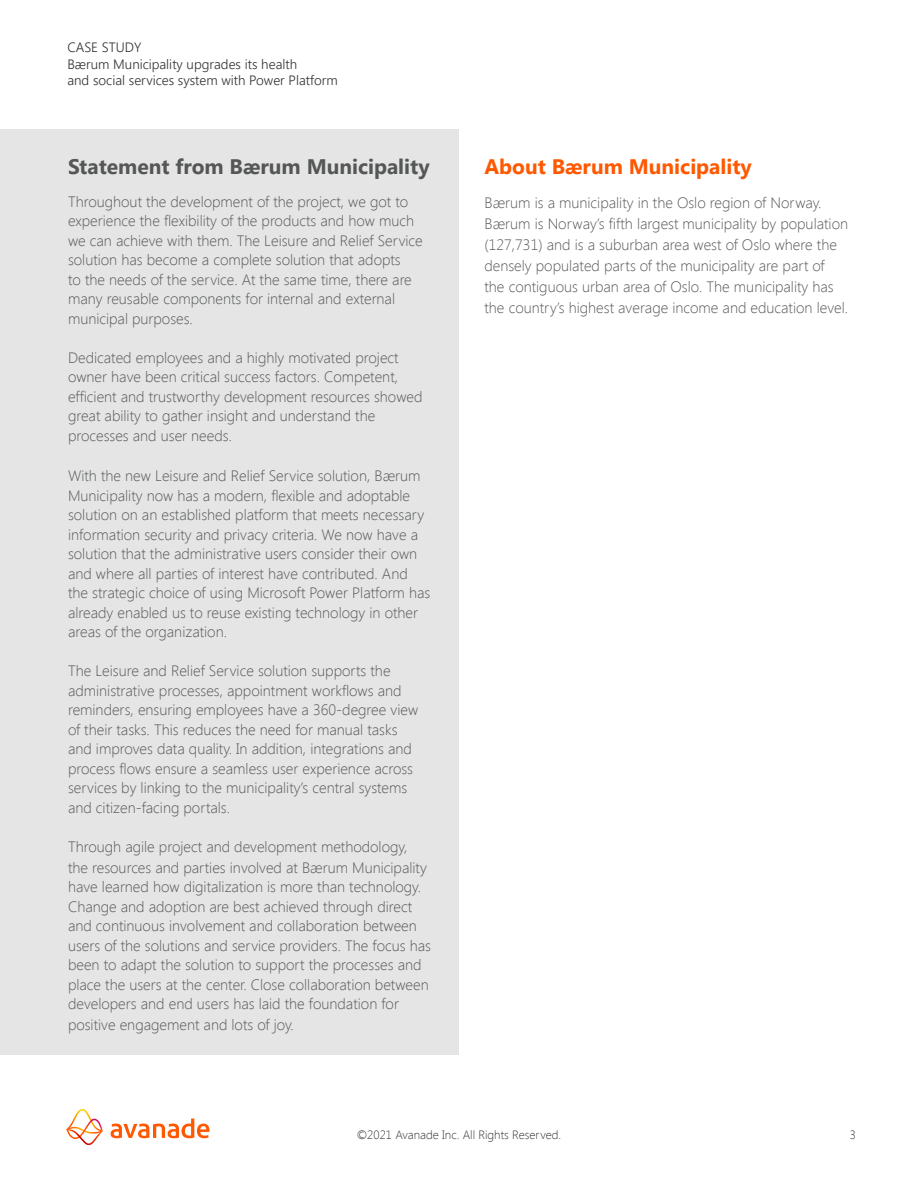
<style>
.page{position:relative;width:918px;height:1188px;background:#fff}
.page>*{position:absolute;margin:0;border:0;box-sizing:border-box;transform-origin:0 0}
.t1{font:700 21px "Segoe UI";color:#555757}
.t2{font:700 21px "Segoe UI";color:#ff5800}
.t3{font:300 15px/19.5px "Segoe UI";color:#555757}
.t4{font:300 13.5px/16.2px "Segoe UI";color:#333232}
.t5{font:300 12px "Segoe UI";color:#333232}
</style>
<div class="page">
<svg style="left:111px;top:1119px;width:98px;height:19px"></svg>
<svg style="left:66px;top:1109px;width:37px;height:36px"></svg>
<div style="left:0;top:130px;width:459px;height:925px;background:#e5e5e5"></div>
<p class="t4" style="left:67px;top:39px;width:272px">CASE STUDY<br>Bærum Municipality upgrades its health<br>and social services system with Power Platform</p>
<h1 class="t1" style="left:68px;top:152px;width:363px">Statement from Bærum Municipality</h1>
<p class="t3" style="left:68px;top:191px;width:356px">Throughout the development of the project, we got to experience the flexibility of the products and how much we can achieve with them. The Leisure and Relief Service solution has become a complete solution that adopts<br>to the needs of the service. At the same time, there are many reusable components for internal and external municipal purposes.</p>
<p class="t3" style="left:68px;top:347px;width:356px">Dedicated employees and a highly motivated project owner have been critical success factors. Competent, efficient and trustworthy development resources showed great ability to gather insight and understand the processes and user needs.</p>
<p class="t3" style="left:68px;top:466px;width:364px">With the new Leisure and Relief Service solution, Bærum Municipality now has a modern, flexible and adoptable solution on an established platform that meets necessary information security and privacy criteria. We now have a solution that the administrative users consider their own and where all parties of interest have contributed. And the strategic choice of using Microsoft Power Platform has already enabled us to reuse existing technology in other areas of the organization.</p>
<p class="t3" style="left:68px;top:661px;width:352px">The Leisure and Relief Service solution supports the administrative processes, appointment workflows and reminders, ensuring employees have a 360-degree view of their tasks. This reduces the need for manual tasks and improves data quality. In addition, integrations and process flows ensure a seamless user experience across services by linking to the municipality’s central systems and citizen-facing portals.</p>
<p class="t3" style="left:68px;top:835px;width:360px;line-height:21px">Through agile project and development methodology, the resources and parties involved at Bærum Municipality</p>
<p class="t3" style="left:68px;top:877px;width:365px">have learned how digitalization is more than technology.<br>Change and adoption are best achieved through direct and continuous involvement and collaboration between users of the solutions and service providers. The focus has been to adapt the solution to support the processes and place the users at the center. Close collaboration between developers and end users has laid the foundation for</p>
<p class="t3" style="left:68px;top:1015px;width:227px">positive engagement and lots of joy.</p>
<h1 class="t2" style="left:485px;top:152px;width:269px">About Bærum Municipality</h1>
<p class="t3" style="left:485px;top:192px;width:365px;line-height:21px">Bærum is a municipality in the Oslo region of Norway.<br>Bærum is Norway’s fifth largest municipality by population (127,731) and is a suburban area west of Oslo where the densely populated parts of the municipality are part of the contiguous urban area of Oslo. The municipality has the country’s highest average income and education level.</p>
<p class="t5" style="left:357px;top:1127px;width:206px">©2021 Avanade Inc. All Rights Reserved.</p>
<p class="t5" style="left:850px;top:1127px;width:8px">3</p>
</div>
